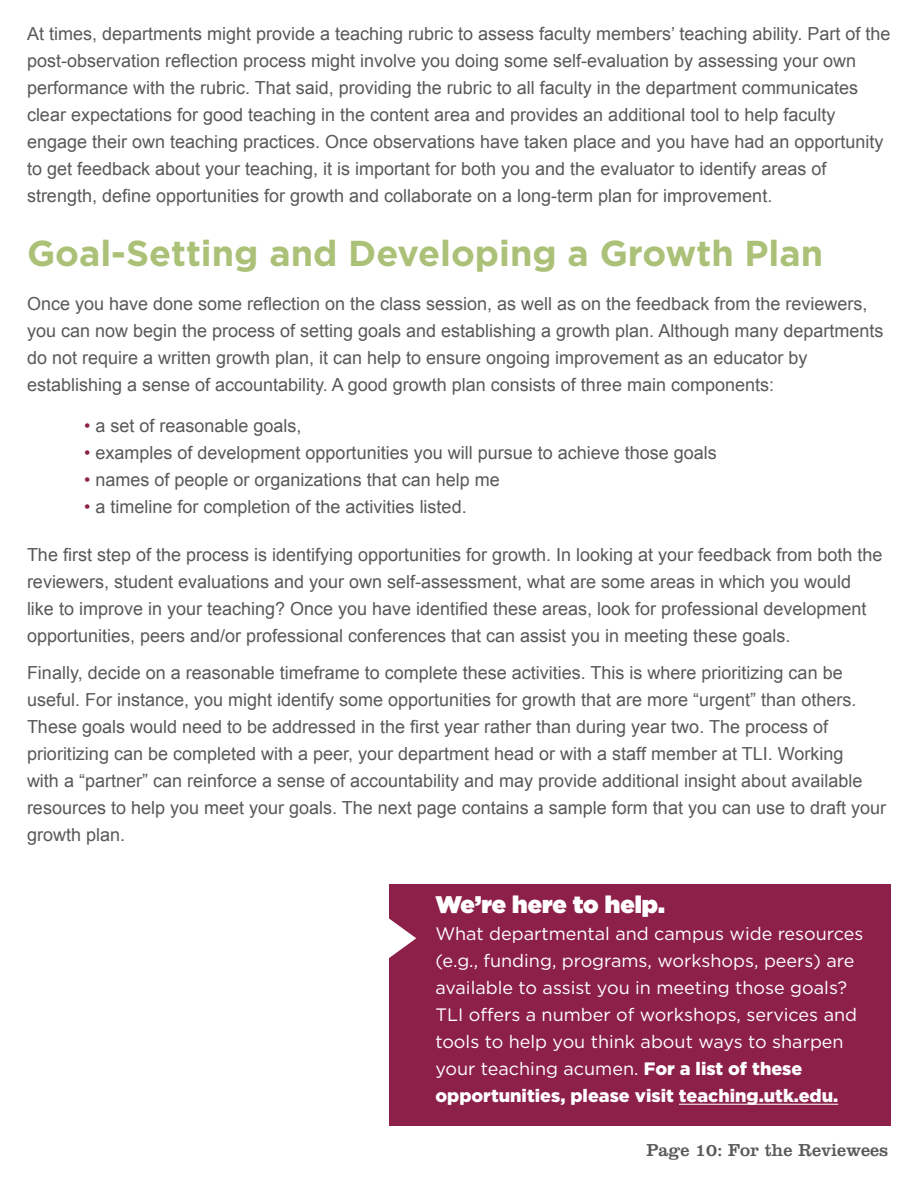
<style>
.page{position:relative;width:918px;height:1188px;background:#fff}
.page>*{position:absolute;margin:0;border:0;box-sizing:border-box;transform-origin:0 0}
.t1{font:700 36px "Gotham";color:#abc178}
.t2{font:900 24px "Gotham";color:#fff}
.t3{font:18px/27px "Arial";color:#58595b}
.t4{font:18px/27px "Gotham";color:#fff}
.t5{font:18px "Clarendon";color:#58595b}
.s1{color:#8d2048}
.s2{font-weight:900}
</style>
<div class="page">
<div style="left:390px;top:885px;width:501px;height:241px;background:#8d2048"></div>
<hr style="left:679px;top:1104px;width:159px;height:1px;background:#fff">
<svg style="left:389px;top:915px;width:27px;height:47px"></svg>
<p class="t3" style="left:27px;top:20px;width:865px">At times, departments might provide a teaching rubric to assess faculty members’ teaching ability. Part of the</p>
<p class="t3" style="left:27px;top:47px;width:831px">post-observation reflection process might involve you doing some self-evaluation by assessing your own</p>
<p class="t3" style="left:27px;top:74px;width:858px">performance with the rubric. That said, providing the rubric to all faculty in the department communicates clear expectations for good teaching in the content area and provides an additional tool to help faculty engage their own teaching practices. Once observations have taken place and you have had an opportunity to get feedback about your teaching, it is important for both you and the evaluator to identify areas of</p>
<p class="t3" style="left:27px;top:182px;width:747px">strength, define opportunities for growth and collaborate on a long-term plan for improvement.</p>
<h1 class="t1" style="left:27px;top:230px;width:798px">Goal-Setting and Developing a Growth Plan</h1>
<p class="t3" style="left:27px;top:290px;width:842px">Once you have done some reflection on the class session, as well as on the feedback from the reviewers,</p>
<p class="t3" style="left:27px;top:317px;width:858px">you can now begin the process of setting goals and establishing a growth plan. Although many departments do not require a written growth plan, it can help to ensure ongoing improvement as an educator by establishing a sense of accountability. A good growth plan consists of three main components:</p>
<p class="t3" style="left:84px;top:413px;width:219px"><span class="s1">•</span> a set of reasonable goals,</p>
<p class="t3" style="left:84px;top:440px;width:634px"><span class="s1">•</span> examples of development opportunities you will pursue to achieve those goals</p>
<p class="t3" style="left:84px;top:467px;width:417px"><span class="s1">•</span> names of people or organizations that can help me</p>
<p class="t3" style="left:84px;top:494px;width:384px"><span class="s1">•</span> a timeline for completion of the activities listed.</p>
<p class="t3" style="left:27px;top:541px;width:857px">The first step of the process is identifying opportunities for growth. In looking at your feedback from both the</p>
<p class="t3" style="left:27px;top:568px;width:826px">reviewers, student evaluations and your own self-assessment, what are some areas in which you would</p>
<p class="t3" style="left:27px;top:595px;width:841px">like to improve in your teaching? Once you have identified these areas, look for professional development</p>
<p class="t3" style="left:27px;top:622px;width:765px">opportunities, peers and/or professional conferences that can assist you in meeting these goals.</p>
<p class="t3" style="left:27px;top:660px;width:831px">Finally, decide on a reasonable timeframe to complete these activities. This is where prioritizing can be useful. For instance, you might identify some opportunities for growth that are more “urgent” than others.</p>
<p class="t3" style="left:27px;top:714px;width:803px">These goals would need to be addressed in the first year rather than during year two. The process of</p>
<p class="t3" style="left:27px;top:741px;width:861px">prioritizing can be completed with a peer, your department head or with a staff member at TLI. Working<br>with a “partner” can reinforce a sense of accountability and may provide additional insight about available resources to help you meet your goals. The next page contains a sample form that you can use to draft your growth plan.</p>
<h2 class="t2" style="left:435px;top:888px;width:231px">We’re here to help.</h2>
<p class="t4" style="left:435px;top:920px;width:430px">What departmental and campus wide resources (e.g., funding, programs, workshops, peers) are available to assist you in meeting those goals?<br>TLI ofers a number of workshops, services and tools to help you think about ways to sharpen your teaching acumen. <span class="s2">For a list of these opportunities, please visit teaching.utk.edu.</span></p>
<p class="t5" style="left:647px;top:1140px;width:243px">Page 10: For the Reviewees</p>
</div>
